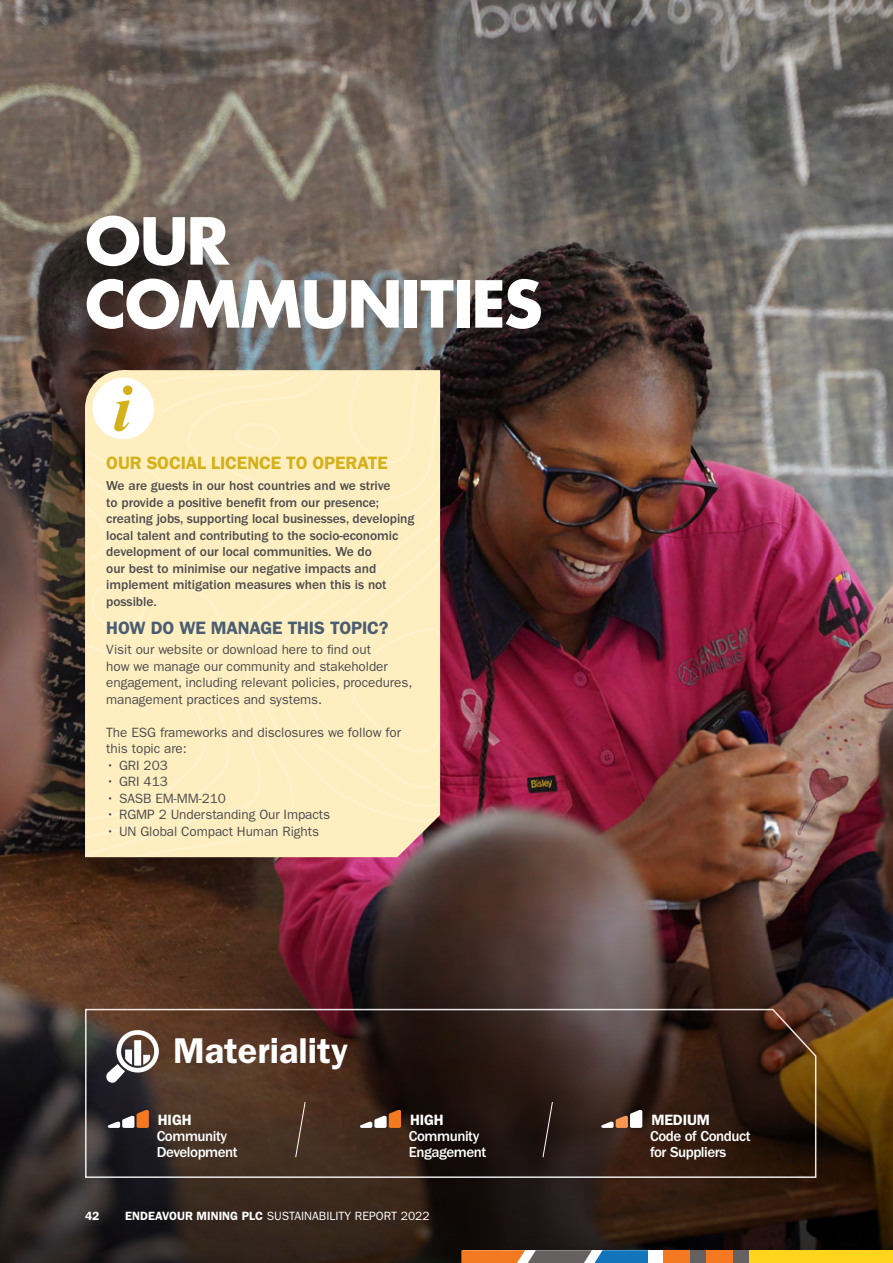
<style>
.page{position:relative;width:893px;height:1263px;background:#fff}
.page>*{position:absolute;margin:0;border:0;box-sizing:border-box;transform-origin:0 0}
.HEADING-CHAPTER{font:700 63px/63px "Futura Std";letter-spacing:-.03em;color:#fff}
.t1{font:600 36px "ITC Franklin Gothic Std";color:#fff}
.HEADING_2{font:600 18px "ITC Franklin Gothic Std";letter-spacing:-.01em;color:#d4b01a}
.HEADING_2-2{font:600 18px "ITC Franklin Gothic Std";letter-spacing:-.01em;color:#4a5d73}
.t2{font:500 15px/16.5px "ITC Franklin Gothic Std";letter-spacing:-.03em;color:#fff}
.t3{font:600 15px "ITC Franklin Gothic Std";letter-spacing:-.01em;color:#fff}
.BODY_TEXT-Medium{font:500 13.5px/16.5px "ITC Franklin Gothic Std";letter-spacing:-.005em;color:#4d4d4f}
.BODY_TEXT-Medium-2{font:13.5px/16.5px "ITC Franklin Gothic Std";letter-spacing:-.005em;color:#4d4d4f}
.t4{font:12px "ITC Franklin Gothic Std";color:#fff}
.t5{font:600 12px "ITC Franklin Gothic Std";color:#fff}
.s1{font-weight:600}
</style>
<div class="page">
<img style="left:0;top:0;width:893px;height:759px">
<img style="left:0;top:759px;width:893px;height:504px">
<svg style="left:85px;top:464px;width:355px;height:393px;background:#fdedbf"></svg>
<svg style="left:260px;top:464px;width:180px;height:360px;background:#fdedbf"></svg>
<svg style="left:272px;top:464px;width:168px;height:352px;background:#ffefc1"></svg>
<svg style="left:303px;top:464px;width:137px;height:327px;background:#ffefc1"></svg>
<svg style="left:91px;top:582px;width:55px;height:47px;background:#ffefc1"></svg>
<div style="left:348px;top:628px;width:92px;height:133px;background:#ffefc0"></div>
<svg style="left:85px;top:370px;width:355px;height:94px;background:#fcedc2"></svg>
<div style="left:123px;top:385px;width:10px;height:10px;background:#d4b01a;border-radius:50%"></div>
<svg style="left:84px;top:1008px;width:733px;height:171px;background:#3c281f"></svg>
<svg style="left:106px;top:1030px;width:53px;height:53px"></svg>
<svg style="left:295px;top:1101px;width:11px;height:57px"></svg>
<svg style="left:601px;top:1109px;width:41px;height:19px"></svg>
<svg style="left:360px;top:1109px;width:41px;height:19px"></svg>
<svg style="left:108px;top:1109px;width:41px;height:19px"></svg>
<svg style="left:542px;top:1101px;width:11px;height:57px"></svg>
<div style="left:464px;top:1250px;width:429px;height:13px;background:#fff"></div>
<div style="left:749px;top:1250px;width:144px;height:13px;background:#ffd41c"></div>
<div style="left:663px;top:1250px;width:29px;height:13px;background:#f47920"></div>
<div style="left:706px;top:1250px;width:28px;height:13px;background:#f47920"></div>
<div style="left:691px;top:1250px;width:15px;height:13px;background:#656160"></div>
<div style="left:734px;top:1250px;width:15px;height:13px;background:#656160"></div>
<svg style="left:461px;top:1250px;width:187px;height:13px;background:#908278"></svg>
<p class="HEADING-CHAPTER" style="left:85px;top:209px;width:459px">OUR<br>COMMUNITIES</p>
<p class="HEADING_2" style="left:106px;top:453px;width:283px">OUR SOCIAL LICENCE TO OPERATE</p>
<p class="BODY_TEXT-Medium" style="left:106px;top:477px;width:310px">We are guests in our host countries and we strive<br>to provide a positive benefit from our presence; creating jobs, supporting local businesses, developing local talent and contributing to the socio-economic development of our local communities. We do<br>our best to minimise our negative impacts and implement mitigation measures when this is not possible.</p>
<p class="HEADING_2-2" style="left:106px;top:617px;width:284px">HOW DO WE MANAGE THIS TOPIC?</p>
<p class="BODY_TEXT-Medium-2" style="left:106px;top:642px;width:308px">Visit our website or download here to find out<br>how we manage our community and stakeholder engagement, including relevant policies, procedures, management practices and systems.</p>
<p class="BODY_TEXT-Medium-2" style="left:106px;top:724px;width:296px">The ESG frameworks and disclosures we follow for this topic are:</p>
<p class="BODY_TEXT-Medium-2" style="left:106px;top:757px;width:63px">• GRI 203</p>
<p class="BODY_TEXT-Medium-2" style="left:106px;top:774px;width:63px">• GRI 413</p>
<p class="BODY_TEXT-Medium-2" style="left:106px;top:790px;width:121px">• SASB EM-MM-210</p>
<p class="BODY_TEXT-Medium-2" style="left:106px;top:807px;width:225px">• RGMP 2 Understanding Our Impacts</p>
<p class="BODY_TEXT-Medium-2" style="left:106px;top:823px;width:214px">• UN Global Compact Human Rights</p>
<p class="t1" style="left:173px;top:1029px;width:176px">Materiality</p>
<p class="t3" style="left:158px;top:1111px;width:35px">HIGH</p>
<p class="t2" style="left:157px;top:1127px;width:83px">Community<br>Development</p>
<p class="t3" style="left:410px;top:1111px;width:35px">HIGH</p>
<p class="t2" style="left:409px;top:1127px;width:79px">Community<br>Engagement</p>
<p class="t5" style="left:85px;top:1209px;width:16px">42</p>
<p class="t4" style="left:125px;top:1209px;width:306px"><span class="s1">ENDEAVOUR MINING PLC</span> SUSTAINABILITY REPORT 2022</p>
<p class="t3" style="left:651px;top:1111px;width:60px">MEDIUM</p>
<p class="t2" style="left:650px;top:1127px;width:102px">Code of Conduct for Suppliers</p>
</div>
